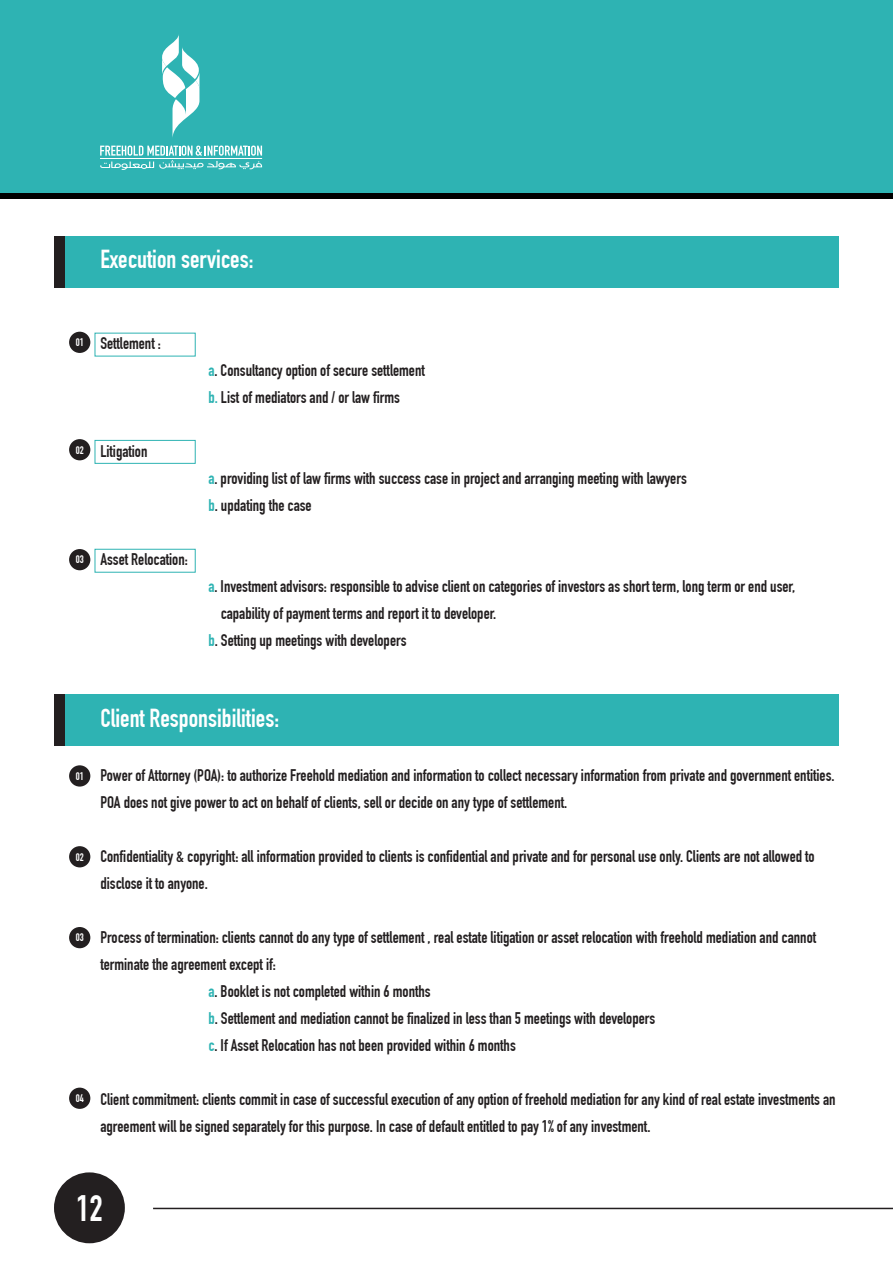
<style>
.page{position:relative;width:893px;height:1263px;background:#fff}
.page>*{position:absolute;margin:0;border:0;box-sizing:border-box;transform-origin:0 0}
.t1{font:700 36px "DIN Condensed";color:#fff}
.t2{font:700 25.5px "DIN Condensed";color:#fff}
.t3{font:700 16.5px/27px "DIN Condensed";color:#231f20}
.t4{font:700 10.8px "DIN Condensed";color:#fff}
.s1{color:#2eb3b3}
</style>
<div class="page">
<hr style="left:153px;top:1208px;width:740px;height:1px;background:#231f20">
<div style="left:54px;top:1172px;width:71px;height:71px;background:#231f20;border-radius:50%"></div>
<div style="left:0;top:0;width:893px;height:199px;background:#2eb3b3"></div>
<svg style="left:100px;top:146px;width:162px;height:24px"></svg>
<svg style="left:162px;top:34px;width:37px;height:103px"></svg>
<div style="left:54px;top:236px;width:785px;height:51px;background:#2eb3b3"></div>
<div style="left:54px;top:694px;width:785px;height:51px;background:#2eb3b3"></div>
<div style="left:54px;top:236px;width:10px;height:51px;background:#231f20"></div>
<div style="left:54px;top:694px;width:10px;height:51px;background:#231f20"></div>
<div style="left:69px;top:332px;width:21px;height:21px;background:#231f20;border-radius:50%"></div>
<div style="left:69px;top:765px;width:21px;height:21px;background:#231f20;border-radius:50%"></div>
<div style="left:69px;top:846px;width:21px;height:21px;background:#231f20;border-radius:50%"></div>
<div style="left:69px;top:927px;width:21px;height:21px;background:#231f20;border-radius:50%"></div>
<div style="left:69px;top:1087px;width:21px;height:22px;background:#231f20;border-radius:50%"></div>
<div style="left:69px;top:439px;width:21px;height:21px;background:#231f20;border-radius:50%"></div>
<div style="left:69px;top:549px;width:21px;height:21px;background:#231f20;border-radius:50%"></div>
<div style="left:95px;top:440px;width:101px;height:24px;border:1px solid #2eb3b3"></div>
<div style="left:95px;top:549px;width:101px;height:24px;border:1px solid #2eb3b3"></div>
<div style="left:0;top:194px;width:893px;height:5px;background:#000"></div>
<p class="t2" style="left:100px;top:244px;width:154px">Execution services:</p>
<p class="t4" style="left:76px;top:336px;width:10px">01</p>
<p class="t3" style="left:100px;top:330px;width:62px">Settlement :</p>
<p class="t3" style="left:208px;top:357px;width:218px"><span class="s1">a</span>. Consultancy option of secure settlement</p>
<p class="t3" style="left:208px;top:384px;width:193px"><span class="s1">b.</span> List of mediators and / or law firms</p>
<p class="t4" style="left:76px;top:443px;width:10px">02</p>
<p class="t3" style="left:100px;top:438px;width:49px">Litigation</p>
<p class="t3" style="left:208px;top:465px;width:480px"><span class="s1">a</span>. providing list of law firms with success case in project and arranging meeting with lawyers</p>
<p class="t3" style="left:208px;top:492px;width:105px"><span class="s1">b</span>. updating the case</p>
<p class="t4" style="left:76px;top:553px;width:10px">03</p>
<p class="t3" style="left:100px;top:546px;width:89px">Asset Relocation:</p>
<p class="t3" style="left:208px;top:573px;width:588px"><span class="s1">a</span>. Investment advisors: responsible to advise client on categories of investors as short term, long term or end user,</p>
<p class="t3" style="left:221px;top:600px;width:277px">capability of payment terms and report it to developer.</p>
<p class="t3" style="left:208px;top:627px;width:200px"><span class="s1">b</span>. Setting up meetings with developers</p>
<p class="t4" style="left:76px;top:770px;width:10px">01</p>
<p class="t4" style="left:76px;top:850px;width:10px">02</p>
<p class="t4" style="left:76px;top:931px;width:10px">03</p>
<p class="t4" style="left:76px;top:1092px;width:10px">04</p>
<p class="t2" style="left:100px;top:703px;width:180px">Client Responsibilities:</p>
<p class="t3" style="left:100px;top:762px;width:736px">Power of Attorney (POA): to authorize Freehold mediation and information to collect necessary information from private and government entities.<br>POA does not give power to act on behalf of clients, sell or decide on any type of settlement.</p>
<p class="t3" style="left:100px;top:843px;width:716px">Confidentiality &amp; copyright: all information provided to clients is confidential and private and for personal use only. Clients are not allowed to disclose it to anyone.</p>
<p class="t3" style="left:100px;top:924px;width:717px">Process of termination: clients cannot do any type of settlement , real estate litigation or asset relocation with freehold mediation and cannot terminate the agreement except if:</p>
<p class="t3" style="left:208px;top:978px;width:224px"><span class="s1">a</span>. Booklet is not completed within 6 months</p>
<p class="t3" style="left:208px;top:1005px;width:448px"><span class="s1">b</span>. Settlement and mediation cannot be finalized in less than 5 meetings with developers</p>
<p class="t3" style="left:208px;top:1032px;width:309px"><span class="s1">c</span>. If Asset Relocation has not been provided within 6 months</p>
<p class="t3" style="left:100px;top:1086px;width:737px">Client commitment: clients commit in case of successful execution of any option of freehold mediation for any kind of real estate investments an</p>
<p class="t3" style="left:100px;top:1113px;width:551px">agreement will be signed separately for this purpose. In case of default entitled to pay 1% of any investment.</p>
<p class="t1" style="left:76px;top:1187px;width:28px">12</p>
</div>
